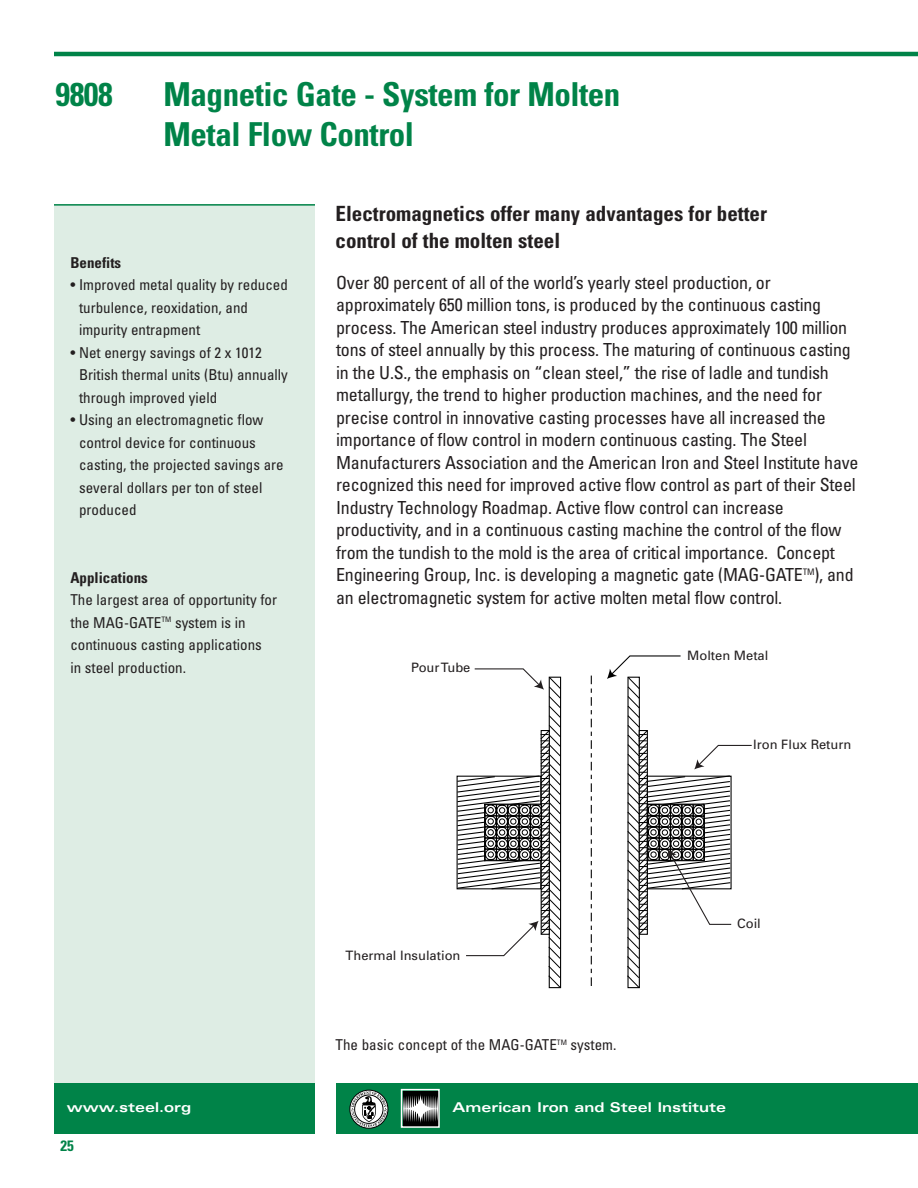
<style>
.page{position:relative;width:918px;height:1188px;background:#fff}
.page>*{position:absolute;margin:0;border:0;box-sizing:border-box;transform-origin:0 0}
.t1{font:700 condensed 33px/39.6px "Univers";letter-spacing:-.015em;color:#008348}
.t2{font:700 condensed 21px/27px "Univers";color:#231f20}
.t3{font:condensed 18px/22.5px "Univers";letter-spacing:-.015em;color:#231f20}
.t4{font:condensed 15px/22.5px "Univers";color:#231f20}
.t5{font:700 condensed 15px "Univers";color:#231f20}
.t6{font:700 condensed 15px "Univers";color:#008348}
.t7{font:700 expanded 13.5px "Univers";color:#fff}
.t8{font:12.9px "Univers";color:#231f20}
</style>
<div class="page">
<hr style="left:54px;top:52px;width:864px;height:4px;background:#008348">
<div style="left:54px;top:205px;width:261px;height:923px;background:#deede4"></div>
<hr style="left:54px;top:204px;width:261px;height:2px;background:#008348">
<svg style="left:591px;top:676px;width:1px;height:310px"></svg>
<svg style="left:456px;top:668px;width:105px;height:319px"></svg>
<svg style="left:607px;top:655px;width:145px;height:332px"></svg>
<div style="left:337px;top:1084px;width:581px;height:50px;background:#008348"></div>
<svg style="left:350px;top:1090px;width:38px;height:38px"></svg>
<svg style="left:351px;top:1091px;width:36px;height:36px"></svg>
<div style="left:403px;top:1091px;width:35px;height:36px;background:#000"></div>
<svg style="left:404px;top:1094px;width:33px;height:29px"></svg>
<div style="left:401px;top:1089px;width:39px;height:39px;border:2px solid #fff"></div>
<div style="left:54px;top:1084px;width:261px;height:50px;background:#008348"></div>
<h1 class="t1" style="left:56px;top:77px;width:59px">9808</h1>
<h1 class="t1" style="left:163px;top:77px;width:458px">Magnetic Gate - System for Molten<br>Metal Flow Control</h1>
<p class="t5" style="left:70px;top:257px;width:52px">Benefits</p>
<p class="t4" style="left:79px;top:275px;width:210px;text-indent:-9px">• Improved metal quality by reduced turbulence, reoxidation, and impurity entrapment</p>
<p class="t4" style="left:79px;top:343px;width:210px;text-indent:-9px">• Net energy savings of 2 x 1012<br>British thermal units (Btu) annually through improved yield</p>
<p class="t4" style="left:79px;top:410px;width:206px;text-indent:-9px">• Using an electromagnetic flow control device for continuous casting, the projected savings are several dollars per ton of steel produced</p>
<p class="t5" style="left:70px;top:572px;width:79px">Applications</p>
<p class="t4" style="left:70px;top:590px;width:208px">The largest area of opportunity for the MAG-GATE<sup>TM</sup> system is in continuous casting applications<br>in steel production.</p>
<p class="t2" style="left:336px;top:201px;width:433px">Electromagnetics offer many advantages for better control of the molten steel</p>
<p class="t3" style="left:336px;top:273px;width:524px">Over 80 percent of all of the world’s yearly steel production, or approximately 650 million tons, is produced by the continuous casting process. The American steel industry produces approximately 100 million tons of steel annually by this process. The maturing of continuous casting in the U.S., the emphasis on “clean steel,” the rise of ladle and tundish metallurgy, the trend to higher production machines, and the need for precise control in innovative casting processes have all increased the importance of flow control in modern continuous casting. The Steel Manufacturers Association and the American Iron and Steel Institute have recognized this need for improved active flow control as part of their Steel Industry Technology Roadmap. Active flow control can increase productivity, and in a continuous casting machine the control of the flow from the tundish to the mold is the area of critical importance. Concept Engineering Group, Inc. is developing a magnetic gate (MAG-GATE<sup>TM</sup>), and an electromagnetic system for active molten metal flow control.</p>
<p class="t8" style="left:411px;top:664px;width:61px">Pour Tube</p>
<p class="t8" style="left:687px;top:652px;width:83px">Molten Metal</p>
<p class="t8" style="left:753px;top:741px;width:100px">Iron Flux Return</p>
<p class="t8" style="left:346px;top:951px;width:116px">Thermal Insulation</p>
<p class="t4" style="left:336px;top:1036px;width:282px">The basic concept of the MAG-GATE<sup>TM</sup> system.</p>
<p class="t8" style="left:737px;top:919px;width:25px">Coil</p>
<p class="t7" style="left:67px;top:1103px;width:126px">www.steel.org</p>
<p class="t7" style="left:453px;top:1103px;width:275px">American Iron and Steel Institute</p>
<p class="t6" style="left:60px;top:1141px;width:15px">25</p>
</div>
